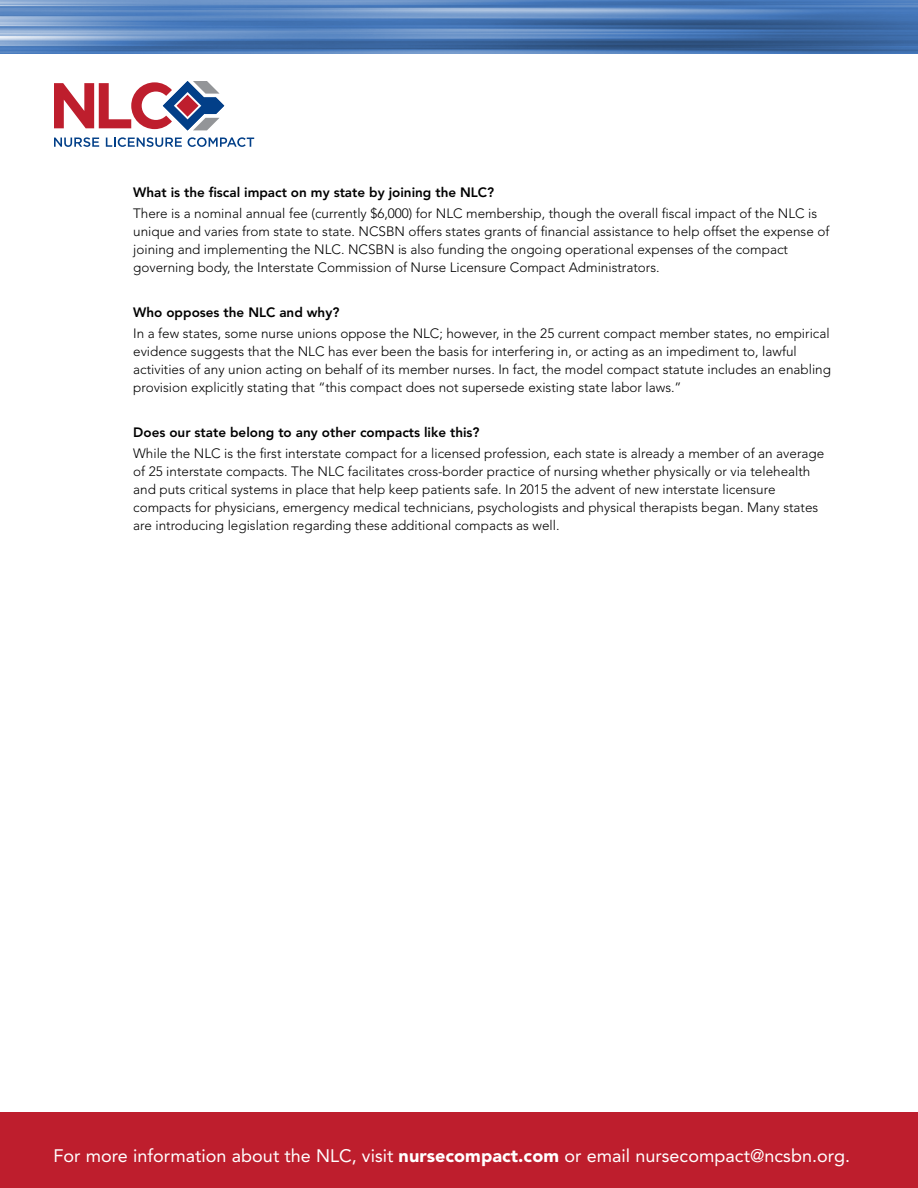
<style>
.page{position:relative;width:918px;height:1188px;background:#fff}
.page>*{position:absolute;margin:0;border:0;box-sizing:border-box;transform-origin:0 0}
.t1{font:18px "Avenir LT Std";letter-spacing:.005em;color:#fff}
.t2{font:300 13.5px/18px "Avenir LT Std";color:#000}
.t3{font:800 13.5px "Avenir LT Std";color:#000}
.s1{font-weight:900}
</style>
<div class="page">
<img style="left:0;top:0;width:918px;height:54px">
<div style="left:0;top:1112px;width:918px;height:76px;background:#be1e2d"></div>
<svg style="left:54px;top:137px;width:45px;height:10px"></svg>
<svg style="left:106px;top:137px;width:76px;height:10px"></svg>
<svg style="left:188px;top:137px;width:66px;height:10px"></svg>
<svg style="left:54px;top:81px;width:170px;height:49px"></svg>
<p class="t3" style="left:133px;top:185px;width:363px">What is the fiscal impact on my state by joining the NLC?</p>
<p class="t2" style="left:133px;top:205px;width:698px">There is a nominal annual fee (currently $6,000) for NLC membership, though the overall fiscal impact of the NLC is unique and varies from state to state. NCSBN offers states grants of financial assistance to help offset the expense of joining and implementing the NLC. NCSBN is also funding the ongoing operational expenses of the compact governing body, the Interstate Commission of Nurse Licensure Compact Administrators.</p>
<p class="t3" style="left:133px;top:305px;width:208px">Who opposes the NLC and why?</p>
<p class="t2" style="left:133px;top:325px;width:699px">In a few states, some nurse unions oppose the NLC; however, in the 25 current compact member states, no empirical evidence suggests that the NLC has ever been the basis for interfering in, or acting as an impediment to, lawful activities of any union acting on behalf of its member nurses. In fact, the model compact statute includes an enabling provision explicitly stating that “this compact does not supersede existing state labor laws.”</p>
<p class="t3" style="left:133px;top:425px;width:348px">Does our state belong to any other compacts like this?</p>
<p class="t2" style="left:133px;top:445px;width:693px">While the NLC is the first interstate compact for a licensed profession, each state is already a member of an average of 25 interstate compacts. The NLC facilitates cross-border practice of nursing whether physically or via telehealth and puts critical systems in place that help keep patients safe. In 2015 the advent of new interstate licensure compacts for physicians, emergency medical technicians, psychologists and physical therapists began. Many states are introducing legislation regarding these additional compacts as well.</p>
<h1 class="t1" style="left:53px;top:1145px;width:798px">For more information about the NLC, visit <span class="s1">nursecompact.com</span> or email nursecompact@ncsbn.org.</h1>
</div>
